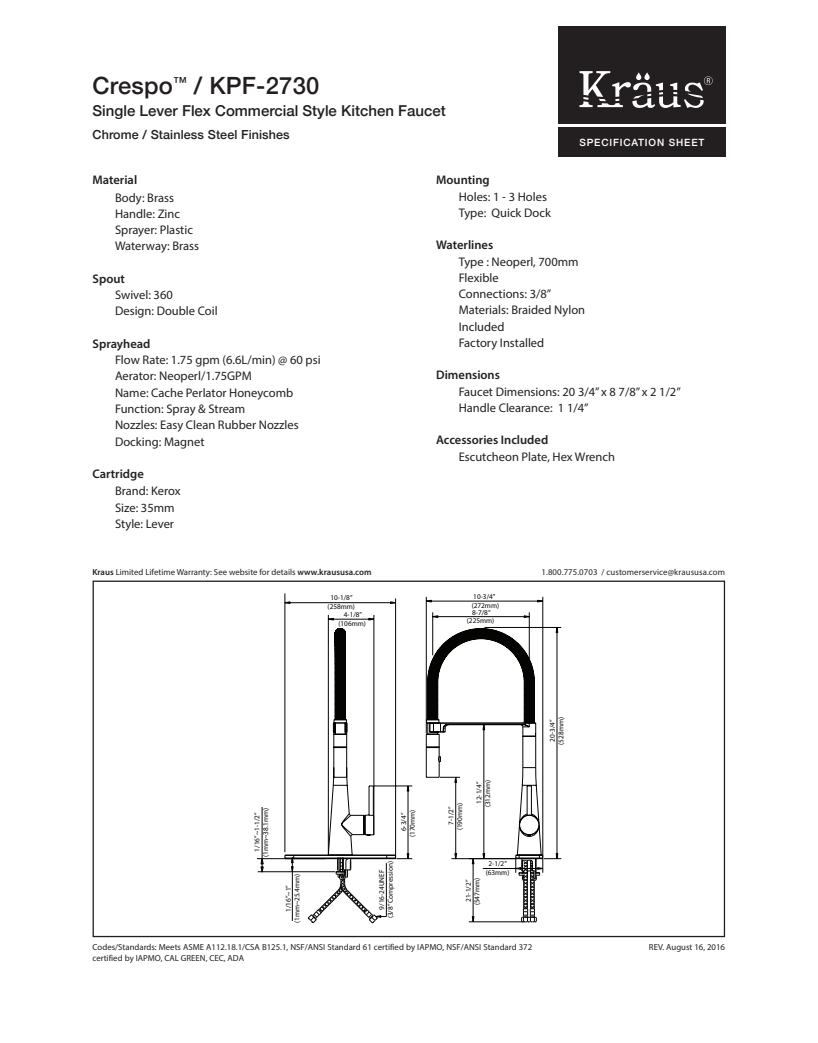
<style>
.page{position:relative;width:818px;height:1043px;background:#fff}
.page>*{position:absolute;margin:0;border:0;box-sizing:border-box;transform-origin:0 0}
.t1{font:500 23.75px "Helvetica Neue";letter-spacing:.01em;color:#231f20}
.t2{font:500 15px "Helvetica Neue";color:#231f20}
.t3{font:12.5px "Myriad Pro";color:#231f20}
.t4{font:600 12.5px "Myriad Pro";color:#231f20}
.t5{font:500 12.5px "Helvetica Neue";letter-spacing:.01em;color:#231f20}
.t6{font:500 10px "Helvetica Neue";letter-spacing:.085em;color:#fff}
.t7{font:8.75px/10.5px "Myriad Pro";color:#231f20}
.t8{font:7.25px/8.8px "Myriad Pro";color:#040503;text-align:center}
.s1{font-weight:600}
</style>
<div class="page">
<div style="left:558px;top:127px;width:167px;height:29px;background:#231f20"></div>
<div style="left:558px;top:26px;width:167px;height:97px;background:#231f20"></div>
<svg style="left:579px;top:71px;width:133px;height:37px"></svg>
<svg style="left:523px;top:615px;width:6px;height:3px"></svg>
<hr style="left:285px;top:593px;width:1px;height:259px;background:#040503">
<hr style="left:328px;top:615px;width:1px;height:239px;background:#040503">
<hr style="left:373px;top:615px;width:1px;height:199px;background:#040503">
<hr style="left:395px;top:598px;width:1px;height:259px;background:#040503">
<hr style="left:328px;top:619px;width:46px;height:1px;background:#040503">
<hr style="left:285px;top:602px;width:110px;height:1px;background:#040503">
<hr style="left:482px;top:868px;width:60px;height:1px;background:#040503">
<hr style="left:426px;top:597px;width:1px;height:136px;background:#040503">
<hr style="left:432px;top:612px;width:1px;height:43px;background:#040503">
<hr style="left:529px;top:612px;width:1px;height:56px;background:#040503">
<hr style="left:542px;top:597px;width:1px;height:260px;background:#040503">
<hr style="left:556px;top:627px;width:1px;height:231px;background:#040503">
<hr style="left:484px;top:627px;width:77px;height:1px;background:#040503">
<hr style="left:432px;top:616px;width:97px;height:1px;background:#040503">
<hr style="left:426px;top:601px;width:116px;height:1px;background:#040503">
<svg style="left:284px;top:627px;width:259px;height:232px"></svg>
<svg style="left:291px;top:857px;width:3px;height:14px"></svg>
<hr style="left:292px;top:857px;width:1px;height:63px;background:#040503">
<hr style="left:257px;top:858px;width:68px;height:1px;background:#040503">
<hr style="left:386px;top:863px;width:1px;height:53px;background:#040503">
<svg style="left:307px;top:857px;width:79px;height:67px"></svg>
<hr style="left:258px;top:871px;width:77px;height:1px;background:#040503">
<hr style="left:262px;top:807px;width:1px;height:65px;background:#040503">
<svg style="left:260px;top:858px;width:4px;height:14px"></svg>
<hr style="left:469px;top:858px;width:47px;height:1px;background:#040503">
<hr style="left:469px;top:921px;width:55px;height:1px;background:#040503">
<hr style="left:473px;top:858px;width:1px;height:63px;background:#040503">
<svg style="left:515px;top:853px;width:46px;height:69px"></svg>
<div style="left:402px;top:1026px;width:14px;height:14px;border:2px solid #fff;border-radius:50%"></div>
<div style="left:801px;top:514px;width:14px;height:14px;border:2px solid #fff;border-radius:50%"></div>
<svg style="left:801px;top:520px;width:14px;height:2px"></svg>
<h1 class="t1" style="left:92px;top:67px;width:228px">Crespo<sup>™</sup> / KPF-2730</h1>
<p class="t2" style="left:92px;top:99px;width:354px">Single Lever Flex Commercial Style Kitchen Faucet</p>
<p class="t5" style="left:92px;top:124px;width:199px">Chrome / Stainless Steel Finishes</p>
<p class="t4" style="left:92px;top:172px;width:46px">Material</p>
<p class="t3" style="left:115px;top:190px;width:60px">Body: Brass</p>
<p class="t3" style="left:115px;top:206px;width:66px">Handle: Zinc</p>
<p class="t3" style="left:115px;top:222px;width:79px">Sprayer: Plastic</p>
<p class="t3" style="left:115px;top:238px;width:86px">Waterway: Brass</p>
<p class="t4" style="left:436px;top:172px;width:55px">Mounting</p>
<p class="t3" style="left:458px;top:189px;width:90px">Holes: 1 - 3 Holes</p>
<p class="t3" style="left:458px;top:205px;width:94px">Type: Quick Dock</p>
<p class="t4" style="left:436px;top:237px;width:59px">Waterlines</p>
<p class="t6" style="left:579px;top:134px;width:126px">SPECIFICATION SHEET</p>
<p class="t4" style="left:92px;top:271px;width:34px">Spout</p>
<p class="t3" style="left:115px;top:287px;width:59px">Swivel: 360</p>
<p class="t3" style="left:115px;top:303px;width:104px">Design: Double Coil</p>
<p class="t4" style="left:92px;top:336px;width:59px">Sprayhead</p>
<p class="t3" style="left:115px;top:352px;width:207px">Flow Rate: 1.75 gpm (6.6L/min) @ 60 psi</p>
<p class="t3" style="left:115px;top:368px;width:138px">Aerator: Neoperl/1.75GPM</p>
<p class="t3" style="left:115px;top:385px;width:180px">Name: Cache Perlator Honeycomb</p>
<p class="t3" style="left:115px;top:401px;width:132px">Function: Spray &amp; Stream</p>
<p class="t3" style="left:115px;top:417px;width:185px">Nozzles: Easy Clean Rubber Nozzles</p>
<p class="t3" style="left:115px;top:433px;width:91px">Docking: Magnet</p>
<p class="t4" style="left:92px;top:466px;width:53px">Cartridge</p>
<p class="t3" style="left:115px;top:483px;width:67px">Brand: Kerox</p>
<p class="t3" style="left:115px;top:500px;width:61px">Size: 35mm</p>
<p class="t3" style="left:115px;top:516px;width:60px">Style: Lever</p>
<p class="t3" style="left:458px;top:254px;width:121px">Type : Neoperl, 700mm</p>
<p class="t3" style="left:458px;top:270px;width:42px">Flexible</p>
<p class="t3" style="left:458px;top:286px;width:94px">Connections: 3/8”</p>
<p class="t3" style="left:458px;top:302px;width:128px">Materials: Braided Nylon</p>
<p class="t3" style="left:458px;top:319px;width:47px">Included</p>
<p class="t3" style="left:458px;top:335px;width:87px">Factory Installed</p>
<p class="t4" style="left:436px;top:367px;width:65px">Dimensions</p>
<p class="t3" style="left:458px;top:384px;width:223px">Faucet Dimensions: 20 3/4” x 8 7/8” x 2 1/2”</p>
<p class="t3" style="left:458px;top:400px;width:131px">Handle Clearance: 1 1/4”</p>
<p class="t4" style="left:436px;top:432px;width:114px">Accessories Included</p>
<p class="t3" style="left:458px;top:449px;width:158px">Escutcheon Plate, Hex Wrench</p>
<p class="t7" style="left:92px;top:567px;width:280px"><span class="s1">Kraus</span> Limited Lifetime Warranty: See website for details <span class="s1">www.kraususa.com</span></p>
<p class="t7" style="left:541px;top:567px;width:185px">1.800.775.0703 / customerservice@kraususa.com</p>
<p class="t8" style="left:327px;top:593px;width:29px">10-1/8” (258mm)</p>
<p class="t8" style="left:471px;top:592px;width:29px;text-align:left">10-3/4” (272mm)</p>
<p class="t8" style="left:467px;top:607px;width:29px">8-7/8” (225mm)</p>
<p class="t8" style="left:338px;top:610px;width:29px">4-1/8” (106mm)</p>
<p class="t8" style="left:253px;top:857px;width:51px;rotate:-90deg">1/16”~1-1/2” (1mm~38.1mm)</p>
<p class="t8" style="left:284px;top:923px;width:51px;rotate:-90deg">1/16”~1” (1mm~25.4mm)</p>
<p class="t8" style="left:399px;top:837px;width:29px;rotate:-90deg">6-3/4” (170mm)</p>
<p class="t8" style="left:377px;top:918px;width:59px;rotate:-90deg">9/16-24UNEF<br>(3/8” Compression)</p>
<p class="t8" style="left:446px;top:830px;width:29px;rotate:-90deg">7-1/2” (190mm)</p>
<p class="t8" style="left:474px;top:807px;width:29px;rotate:-90deg">12-1/4” (312mm)</p>
<p class="t8" style="left:485px;top:859px;width:25px">2-1/2” (63mm)</p>
<p class="t8" style="left:464px;top:905px;width:29px;rotate:-90deg">21-1/2” (547mm)</p>
<p class="t7" style="left:92px;top:941px;width:441px">Codes/Standards: Meets ASME A112.18.1/CSA B125.1, NSF/ANSI Standard 61 certified by IAPMO, NSF/ANSI Standard 372 certified by IAPMO, CAL GREEN, CEC, ADA</p>
<p class="t8" style="left:548px;top:744px;width:29px;rotate:-90deg">20-3/4” (528mm)</p>
<p class="t7" style="left:649px;top:941px;width:78px">REV. August 16, 2016</p>
</div>
